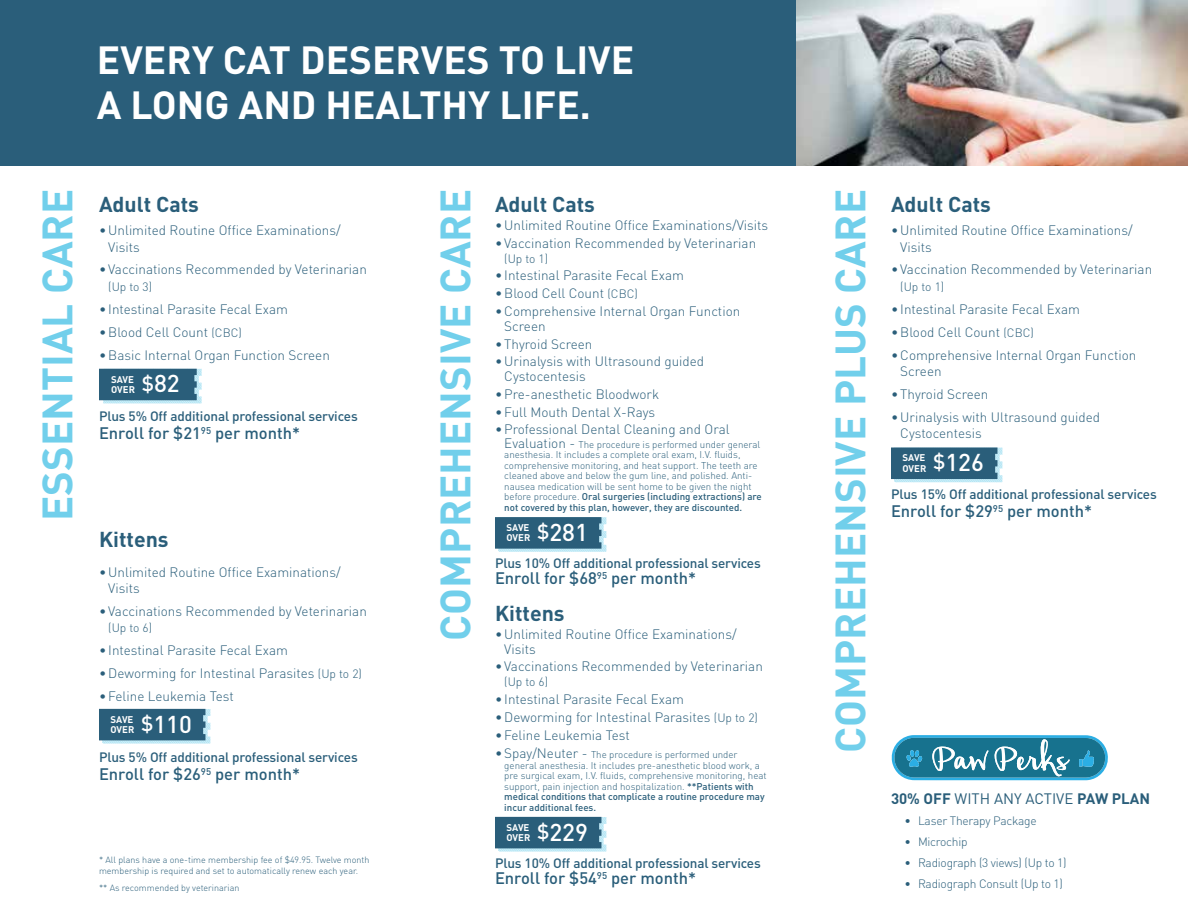
<style>
.page{position:relative;width:1188px;height:918px;background:#fff}
.page>*{position:absolute;margin:0;border:0;box-sizing:border-box;transform-origin:0 0}
.t1{font:700 41.85px "DIN";color:#71cfeb}
.t2{font:700 38.85px/44.5px "DIN";color:#fff}
.t3{font:700 21.3px "DIN";color:#2a5e7a}
.t4{font:500 16.5px "DIN";color:#2a5e7a}
.t5{font:700 15px "DIN";color:#2a5e7a}
.t6{font:300 13.5px/16.2px "DIN";color:#2a5e7a}
.t7{font:500 13.5px "DIN";letter-spacing:-.01em;color:#2a5e7a}
.t8{font:300 12px "DIN";letter-spacing:-.02em;color:#2a5e7a}
.t9{font:300 9.75px/10.5px "DIN";color:#2a5e7a}
.t10{font:700 9.6px/10.4px "DIN";color:#fff}
.t11{font:300 9px/10.5px "DIN";color:#2a5e7a}
.s1{font-size:12px}
.s2{font-size:13.5px}
.s3{font-weight:500}
.s4{font-weight:500;font-size:24.15px}
.s5{font-weight:400}
</style>
<div class="page">
<svg style="left:99px;top:369px;width:103px;height:34px;background:#3f718a"></svg>
<svg style="left:891px;top:735px;width:217px;height:45px;background:#4193ae"></svg>
<div style="left:0;top:0;width:796px;height:166px;background:#2a5e7a"></div>
<img style="left:796px;top:0;width:392px;height:166px">
<svg style="left:99px;top:709px;width:112px;height:35px;background:#42748d"></svg>
<svg style="left:495px;top:517px;width:112px;height:35px;background:#42738c"></svg>
<svg style="left:495px;top:817px;width:112px;height:35px;background:#42748d"></svg>
<svg style="left:891px;top:448px;width:112px;height:34px;background:#3f718b"></svg>
<h2 class="t2" style="left:97px;top:36px;width:539px">EVERY CAT DESERVES TO LIVE<br>A LONG AND HEALTHY LIFE.</h2>
<h1 class="t1" style="left:30px;top:521px;width:333px;rotate:-90deg">ESSENTIAL CARE</h1>
<h1 class="t1" style="left:428px;top:641px;width:453px;rotate:-90deg">COMPREHENSIVE CARE</h1>
<h1 class="t1" style="left:823px;top:753px;width:566px;rotate:-90deg">COMPREHENSIVE PLUS CARE</h1>
<h3 class="t3" style="left:99px;top:191px;width:102px">Adult Cats</h3>
<p class="t6" style="left:108px;top:222px;width:234px;text-indent:-9px">•Unlimited Routine Office Examinations/<br>Visits</p>
<p class="t6" style="left:99px;top:261px;width:269px">• Vaccinations Recommended by Veterinarian</p>
<p class="t8" style="left:108px;top:279px;width:45px">(Up to 3)</p>
<p class="t6" style="left:99px;top:301px;width:191px">• Intestinal Parasite Fecal Exam</p>
<p class="t6" style="left:99px;top:323px;width:144px">•Blood Cell Count <span class="s1">(CBC)</span></p>
<p class="t6" style="left:99px;top:346px;width:232px">•Basic Internal Organ Function Screen</p>
<h3 class="t3" style="left:495px;top:191px;width:102px">Adult Cats</h3>
<p class="t6" style="left:495px;top:217px;width:275px">•Unlimited Routine Office Examinations/Visits</p>
<p class="t6" style="left:495px;top:235px;width:263px">• Vaccination Recommended by Veterinarian</p>
<p class="t8" style="left:504px;top:251px;width:45px">(Up to 1)</p>
<p class="t6" style="left:495px;top:267px;width:191px">• Intestinal Parasite Fecal Exam</p>
<p class="t6" style="left:495px;top:285px;width:144px">•Blood Cell Count <span class="s1">(CBC)</span></p>
<p class="t6" style="left:504px;top:303px;width:238px;line-height:15px;text-indent:-9px">•Comprehensive Internal Organ Function<br>Screen</p>
<p class="t6" style="left:495px;top:335px;width:99px">• Thyroid Screen</p>
<p class="t6" style="left:504px;top:354px;width:201px;line-height:15px;text-indent:-9px">•Urinalysis with Ultrasound guided<br>Cystocentesis</p>
<p class="t6" style="left:495px;top:386px;width:166px">•Pre-anesthetic Bloodwork</p>
<p class="t6" style="left:495px;top:404px;width:162px">•Full Mouth Dental X-Rays</p>
<p class="t6" style="left:495px;top:421px;width:236px">•Professional Dental Cleaning and Oral</p>
<p class="t9" style="left:504px;top:439px;width:259px"><span class="s2">Evaluation -</span> The procedure is performed under general anesthesia. It includes a complete oral exam, I.V. fluids, comprehensive monitoring, and heat support. The teeth are cleaned above and below the gum line, and polished. Anti&shy;nausea medication will be sent home to be given the night before procedure. <span class="s3">Oral surgeries (including extractions) are not covered by this plan, however, they are discounted.</span></p>
<p class="t10" style="left:111px;top:373px;width:70px">SAVE<br>OVER <sup>$</sup><span class="s4">82</span></p>
<p class="t7" style="left:99px;top:408px;width:260px">Plus 5% Off additional professional services</p>
<p class="t4" style="left:99px;top:423px;width:203px">Enroll for $21<sup>95</sup> per month*</p>
<p class="t10" style="left:507px;top:522px;width:83px">SAVE<br>OVER <sup>$</sup><span class="s4">281</span></p>
<h3 class="t3" style="left:99px;top:525px;width:71px">Kittens</h3>
<p class="t6" style="left:108px;top:564px;width:234px;text-indent:-9px">•Unlimited Routine Office Examinations/<br>Visits</p>
<p class="t6" style="left:99px;top:603px;width:269px">• Vaccinations Recommended by Veterinarian</p>
<p class="t8" style="left:108px;top:620px;width:45px">(Up to 6)</p>
<p class="t6" style="left:99px;top:642px;width:191px">• Intestinal Parasite Fecal Exam</p>
<p class="t6" style="left:99px;top:665px;width:264px">•Deworming for Intestinal Parasites <span class="s1">(Up to 2)</span></p>
<p class="t6" style="left:99px;top:688px;width:136px">• Feline Leukemia Test</p>
<p class="t7" style="left:495px;top:554px;width:267px">Plus 10% Off additional professional services</p>
<p class="t4" style="left:495px;top:568px;width:203px">Enroll for $68<sup>95</sup> per month*</p>
<h3 class="t3" style="left:495px;top:599px;width:71px">Kittens</h3>
<p class="t6" style="left:504px;top:626px;width:234px;line-height:15px;text-indent:-9px">•Unlimited Routine Office Examinations/<br>Visits</p>
<p class="t6" style="left:495px;top:658px;width:269px">• Vaccinations Recommended by Veterinarian</p>
<p class="t8" style="left:504px;top:675px;width:45px">(Up to 6)</p>
<p class="t6" style="left:495px;top:691px;width:191px">• Intestinal Parasite Fecal Exam</p>
<p class="t6" style="left:495px;top:709px;width:264px">•Deworming for Intestinal Parasites <span class="s1">(Up to 2)</span></p>
<p class="t6" style="left:495px;top:726px;width:136px">•Feline Leukemia Test</p>
<p class="t9" style="left:504px;top:750px;width:264px;text-indent:-9px"><span class="s2">•Spay/Neuter -</span> The procedure is performed under general anesthesia. It includes pre-anesthetic blood work, a pre surgical exam, I.V. fluids, comprehensive monitoring, heat support, pain injection and hospitalization. <span class="s3">**Patients with medical conditions that complicate a routine procedure may incur additional fees.</span></p>
<p class="t10" style="left:111px;top:714px;width:83px">SAVE<br>OVER <sup>$</sup><span class="s4">110</span></p>
<p class="t7" style="left:99px;top:749px;width:260px">Plus 5% Off additional professional services</p>
<p class="t4" style="left:99px;top:764px;width:203px">Enroll for $26<sup>95</sup> per month*</p>
<p class="t11" style="left:99px;top:855px;width:272px">* All plans have a one-time membership fee of $49.95. Twelve month membership is required and set to automatically renew each year.</p>
<p class="t11" style="left:99px;top:883px;width:142px">** As recommended by veterinarian</p>
<p class="t10" style="left:507px;top:822px;width:83px">SAVE<br>OVER <sup>$</sup><span class="s4">229</span></p>
<p class="t7" style="left:495px;top:854px;width:267px">Plus 10% Off additional professional services</p>
<p class="t4" style="left:495px;top:868px;width:203px">Enroll for $54<sup>95</sup> per month*</p>
<h3 class="t3" style="left:891px;top:191px;width:102px">Adult Cats</h3>
<p class="t6" style="left:900px;top:222px;width:234px;text-indent:-9px">•Unlimited Routine Office Examinations/<br>Visits</p>
<p class="t6" style="left:891px;top:261px;width:263px">• Vaccination Recommended by Veterinarian</p>
<p class="t8" style="left:900px;top:279px;width:45px">(Up to 1)</p>
<p class="t6" style="left:891px;top:301px;width:191px">• Intestinal Parasite Fecal Exam</p>
<p class="t6" style="left:891px;top:323px;width:144px">•Blood Cell Count <span class="s1">(CBC)</span></p>
<p class="t6" style="left:900px;top:346px;width:238px;text-indent:-9px">•Comprehensive Internal Organ Function<br>Screen</p>
<p class="t6" style="left:891px;top:386px;width:99px">• Thyroid Screen</p>
<p class="t6" style="left:900px;top:409px;width:201px;text-indent:-9px">•Urinalysis with Ultrasound guided<br>Cystocentesis</p>
<p class="t10" style="left:903px;top:452px;width:83px">SAVE<br>OVER <sup>$</sup><span class="s4">126</span></p>
<p class="t7" style="left:891px;top:486px;width:267px">Plus 15% Off additional professional services</p>
<p class="t4" style="left:891px;top:501px;width:203px">Enroll for $29<sup>95</sup> per month*</p>
<p class="t5" style="left:891px;top:788px;width:261px">30% OFF <span class="s5">WITH ANY ACTIVE</span> PAW PLAN</p>
<p class="t8" style="left:904px;top:813px;width:134px">• Laser Therapy Package</p>
<p class="t8" style="left:904px;top:834px;width:65px">• Microchip</p>
<p class="t8" style="left:904px;top:855px;width:164px">• Radiograph (3 views) (Up to 1)</p>
<p class="t8" style="left:904px;top:877px;width:160px">• Radiograph Consult (Up to 1)</p>
</div>
